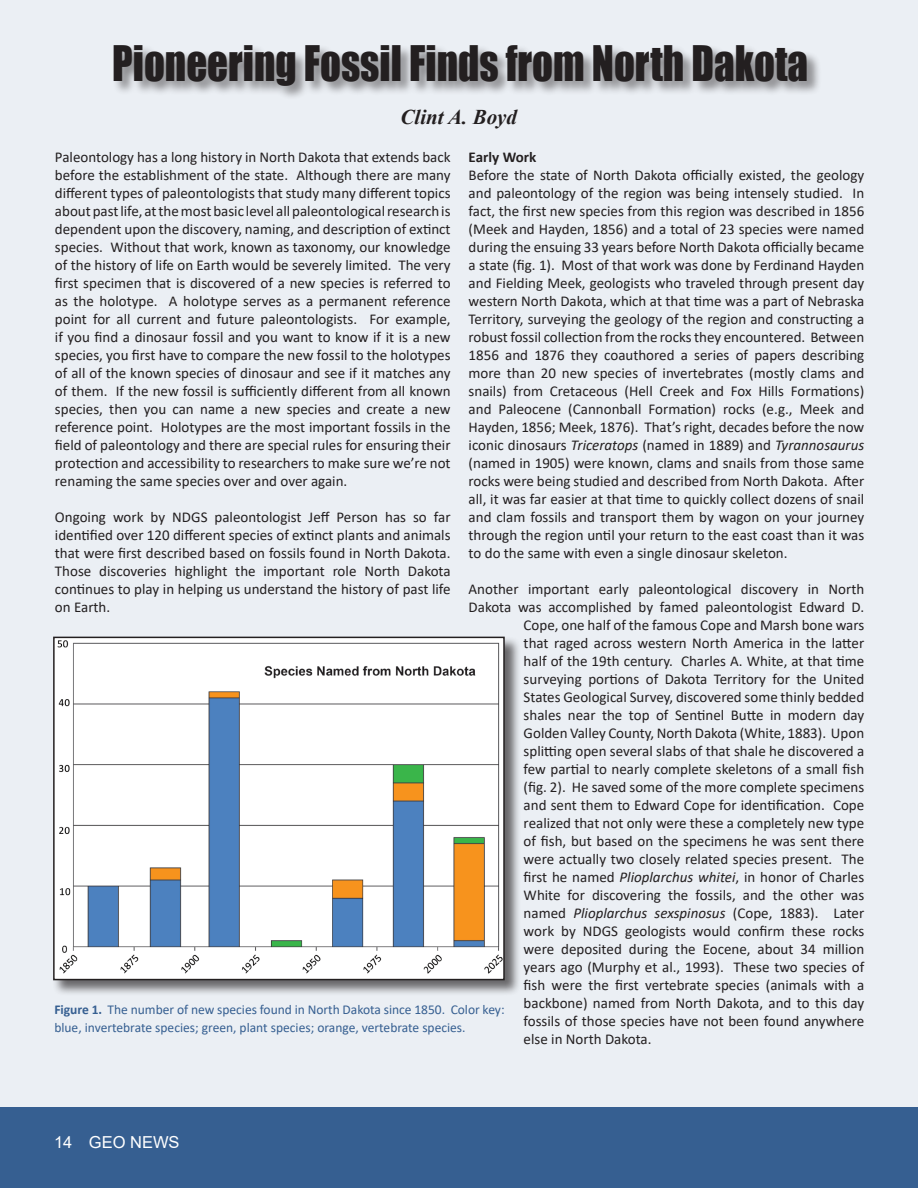
<style>
.page{position:relative;width:918px;height:1188px;background:#fff}
.page>*{position:absolute;margin:0;border:0;box-sizing:border-box;transform-origin:0 0}
.t1{font:45px "Impact";color:#231f20;scale:.91 1}
.t2{font:italic 700 21px "Times New Roman";color:#231f20}
.t3{font:16.5px "Arial";color:#fff}
.t4{font:15px/18px "Calibri";color:#231f20;text-align:justify}
.t5{font:italic 15px "Calibri";color:#231f20}
.t6{font:700 15px "Calibri";color:#231f20}
.t7{font:13.5px/18px "Calibri";color:#365f91}
.s1{font-style:italic}
.s2{font-style:normal}
.s3{font-weight:700}
</style>
<div class="page">
<div style="left:0;top:0;width:918px;height:1107px;background:#ebeff4"></div>
<div style="left:0;top:1107px;width:918px;height:81px;background:#365f91"></div>
<div style="left:113px;top:44px;width:709px;height:57px;background:#231f20;opacity:.5"></div>
<div style="left:53px;top:636px;width:468px;height:360px;background:#231f20;opacity:.65"></div>
<img style="left:56px;top:640px;width:446px;height:334px">
<div style="left:53px;top:637px;width:452px;height:343px;border:2px solid #231f20"></div>
<p class="t1" style="left:112px;top:28px;width:766px">Pioneering Fossil Finds from North Dakota</p>
<p class="t2" style="left:401px;top:103px;width:118px">Clint A. Boyd</p>
<p class="t4" style="left:55px;top:148px;width:397px">Paleontology has a long history in North Dakota that extends back before the establishment of the state. Although there are many different types of paleontologists that study many different topics about past life, at the most basic level all paleontological research is dependent upon the discovery, naming, and description of extinct species. Without that work, known as taxonomy, our knowledge of the history of life on Earth would be severely limited. The very first specimen that is discovered of a new species is referred to as the holotype. A holotype serves as a permanent reference point for all current and future paleontologists. For example, if you find a dinosaur fossil and you want to know if it is a new species, you first have to compare the new fossil to the holotypes of all of the known species of dinosaur and see if it matches any of them. If the new fossil is sufficiently different from all known species, then you can name a new species and create a new reference point. Holotypes are the most important fossils in the field of paleontology and there are special rules for ensuring their protection and accessibility to researchers to make sure we’re not renaming the same species over and over again.</p>
<p class="t4" style="left:55px;top:508px;width:397px">Ongoing work by NDGS paleontologist Jeff Person has so far identified over 120 different species of extinct plants and animals that were first described based on fossils found in North Dakota.<br>Those discoveries highlight the important role North Dakota continues to play in helping us understand the history of past life on Earth.</p>
<p class="t6" style="left:469px;top:146px;width:69px">Early Work</p>
<p class="t4" style="left:469px;top:166px;width:397px">Before the state of North Dakota officially existed, the geology and paleontology of the region was being intensely studied. In fact, the first new species from this region was described in 1856 (Meek and Hayden, 1856) and a total of 23 species were named during the ensuing 33 years before North Dakota officially became a state (fig. 1). Most of that work was done by Ferdinand Hayden and Fielding Meek, geologists who traveled through present day western North Dakota, which at that time was a part of Nebraska Territory, surveying the geology of the region and constructing a robust fossil collection from the rocks they encountered. Between 1856 and 1876 they coauthored a series of papers describing more than 20 new species of invertebrates (mostly clams and snails) from Cretaceous (Hell Creek and Fox Hills Formations) and Paleocene (Cannonball Formation) rocks (e.g., Meek and Hayden, 1856; Meek, 1876). That’s right, decades before the now iconic dinosaurs <span class="s1">Triceratops</span> (named in 1889) and <span class="s1">Tyrannosaurus </span>(named in 1905) were known, clams and snails from those same rocks were being studied and described from North Dakota. After all, it was far easier at that time to quickly collect dozens of snail and clam fossils and transport them by wagon on your journey through the region until your return to the east coast than it was to do the same with even a single dinosaur skeleton.</p>
<p class="t4" style="left:469px;top:580px;width:397px">Another important early paleontological discovery in North</p>
<p class="t4" style="left:469px;top:598px;width:397px">Dakota was accomplished by famed paleontologist Edward D.</p>
<p class="t4" style="left:524px;top:616px;width:342px">Cope, one half of the famous Cope and Marsh bone wars</p>
<p class="t4" style="left:524px;top:634px;width:342px">that raged across western North America in the latter</p>
<p class="t4" style="left:524px;top:652px;width:342px">half of the 19th century. Charles A. White, at that time</p>
<p class="t4" style="left:524px;top:670px;width:342px">surveying portions of Dakota Territory for the United</p>
<p class="t4" style="left:524px;top:688px;width:342px">States Geological Survey, discovered some thinly bedded</p>
<p class="t4" style="left:524px;top:706px;width:342px">shales near the top of Sentinel Butte in modern day</p>
<p class="t4" style="left:524px;top:724px;width:342px">Golden Valley County, North Dakota (White, 1883). Upon</p>
<p class="t4" style="left:524px;top:742px;width:342px">splitting open several slabs of that shale he discovered a</p>
<p class="t4" style="left:524px;top:760px;width:342px">few partial to nearly complete skeletons of a small fish</p>
<p class="t4" style="left:524px;top:778px;width:342px">(fig. 2). He saved some of the more complete specimens</p>
<p class="t4" style="left:524px;top:796px;width:342px">and sent them to Edward Cope for identification. Cope</p>
<p class="t4" style="left:524px;top:814px;width:342px">realized that not only were these a completely new type</p>
<p class="t4" style="left:524px;top:832px;width:342px">of fish, but based on the specimens he was sent there</p>
<p class="t4" style="left:524px;top:850px;width:342px">were actually two closely related species present. The</p>
<p class="t4" style="left:524px;top:868px;width:342px">first he named <span class="s1">Plioplarchus whitei</span>, in honor of Charles</p>
<p class="t4" style="left:524px;top:886px;width:342px">White for discovering the fossils, and the other was</p>
<p class="t5" style="left:524px;top:903px;width:342px"><span class="s2">named</span> Plioplarchus sexspinosus <span class="s2">(Cope, 1883). Later</span></p>
<p class="t4" style="left:524px;top:922px;width:342px">work by NDGS geologists would confirm these rocks</p>
<p class="t4" style="left:524px;top:940px;width:342px">were deposited during the Eocene, about 34 million</p>
<p class="t4" style="left:524px;top:958px;width:342px">years ago (Murphy et al., 1993). These two species of</p>
<p class="t4" style="left:524px;top:976px;width:342px">fish were the first vertebrate species (animals with a</p>
<p class="t4" style="left:524px;top:994px;width:342px">backbone) named from North Dakota, and to this day</p>
<p class="t4" style="left:524px;top:1012px;width:342px">fossils of those species have not been found anywhere</p>
<p class="t4" style="left:524px;top:1030px;width:129px">else in North Dakota.</p>
<p class="t7" style="left:54px;top:1000px;width:452px"><span class="s3">Figure 1.</span> The number of new species found in North Dakota since 1850. Color key: blue, invertebrate species; green, plant species; orange, vertebrate species.</p>
<p class="t3" style="left:54px;top:1130px;width:127px">14 GEO NEWS</p>
</div>
